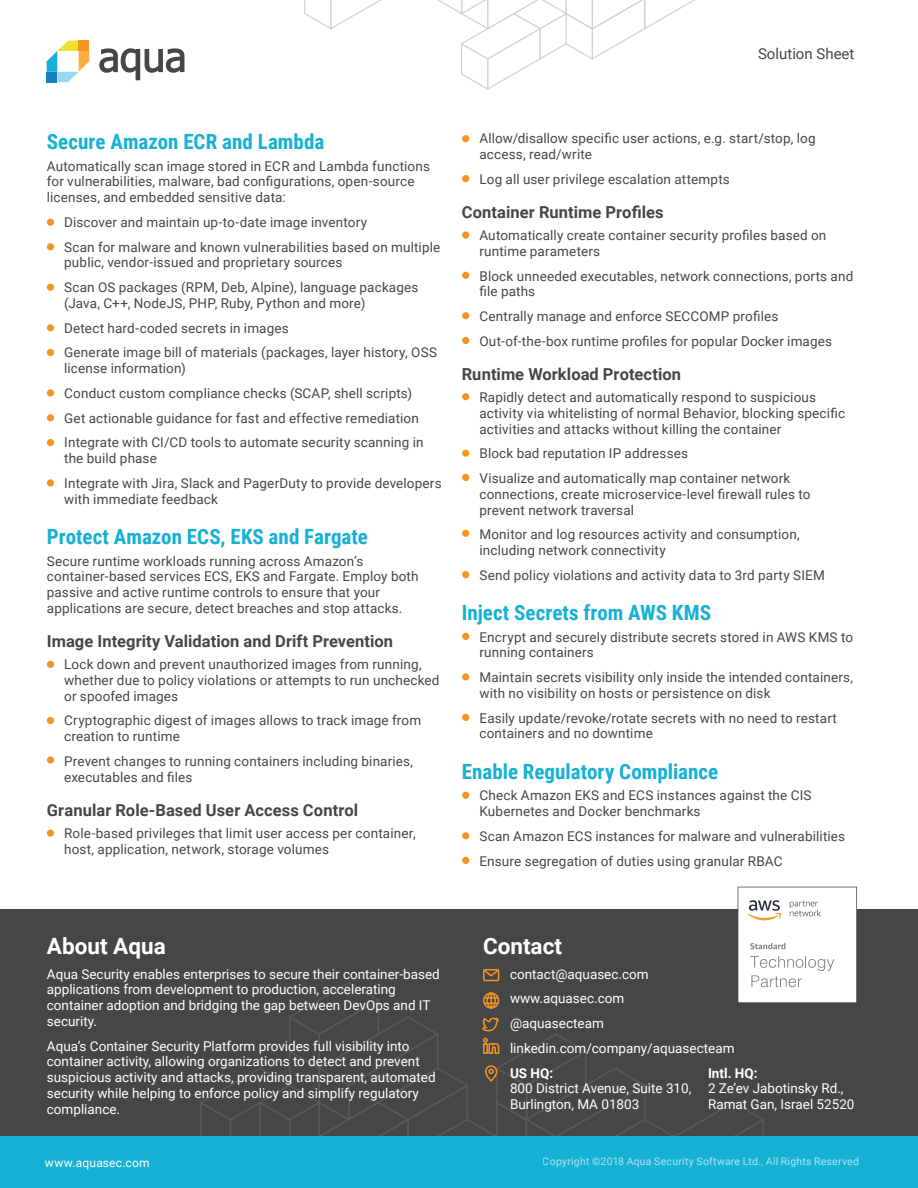
<style>
.page{position:relative;width:918px;height:1188px;background:#fff}
.page>*{position:absolute;margin:0;border:0;box-sizing:border-box;transform-origin:0 0}
.t1{font:700 22.5px "Roboto";color:#fff}
.t2{font:700 21px "Roboto Condensed";color:#16b1d5}
.t3{font:700 16.5px "Roboto";letter-spacing:.005em;color:#454647}
.t4{font:15px "Roboto";color:#454647}
.t5{font:13.5px/15.8px "Roboto";letter-spacing:.01em;color:#454647}
.t6{font:13.5px/15.8px "Roboto";color:#fff}
.t7{font:700 13.5px "Roboto";color:#fff}
.t8{font:12px "Roboto";letter-spacing:.015em;color:#fff}
.t9{font:10.5px "Roboto";letter-spacing:.02em;color:#fff}
</style>
<div class="page">
<div style="left:0;top:909px;width:918px;height:228px;background:#454647"></div>
<svg style="left:47px;top:41px;width:42px;height:41px"></svg>
<div style="left:79px;top:41px;width:10px;height:10px;background:#f69421"></div>
<div style="left:47px;top:72px;width:10px;height:10px;background:#1780c3"></div>
<svg style="left:99px;top:48px;width:86px;height:32px"></svg>
<div style="left:47px;top:219px;width:7px;height:7px;background:#f69421;border-radius:4px"></div>
<div style="left:47px;top:243px;width:7px;height:7px;background:#f69421;border-radius:4px"></div>
<div style="left:47px;top:284px;width:7px;height:7px;background:#f69421;border-radius:4px"></div>
<div style="left:47px;top:324px;width:7px;height:7px;background:#f69421;border-radius:4px"></div>
<div style="left:47px;top:349px;width:7px;height:7px;background:#f69421;border-radius:4px"></div>
<div style="left:47px;top:389px;width:7px;height:8px;background:#f69421;border-radius:4px"></div>
<div style="left:47px;top:414px;width:7px;height:7px;background:#f69421;border-radius:4px"></div>
<div style="left:47px;top:439px;width:7px;height:7px;background:#f69421;border-radius:4px"></div>
<div style="left:47px;top:479px;width:7px;height:8px;background:#f69421;border-radius:4px"></div>
<div style="left:47px;top:661px;width:7px;height:7px;background:#f69421;border-radius:4px"></div>
<div style="left:47px;top:717px;width:7px;height:7px;background:#f69421;border-radius:4px"></div>
<div style="left:47px;top:756px;width:7px;height:8px;background:#f69421;border-radius:4px"></div>
<div style="left:47px;top:830px;width:7px;height:7px;background:#f69421;border-radius:4px"></div>
<div style="left:462px;top:175px;width:7px;height:7px;background:#f69421;border-radius:4px"></div>
<div style="left:462px;top:135px;width:7px;height:7px;background:#f69421;border-radius:4px"></div>
<div style="left:462px;top:231px;width:7px;height:8px;background:#f69421;border-radius:4px"></div>
<div style="left:462px;top:272px;width:7px;height:7px;background:#f69421;border-radius:4px"></div>
<div style="left:462px;top:312px;width:7px;height:7px;background:#f69421;border-radius:4px"></div>
<div style="left:462px;top:337px;width:7px;height:7px;background:#f69421;border-radius:4px"></div>
<div style="left:462px;top:393px;width:7px;height:7px;background:#f69421;border-radius:4px"></div>
<div style="left:462px;top:450px;width:7px;height:7px;background:#f69421;border-radius:4px"></div>
<div style="left:462px;top:474px;width:7px;height:7px;background:#f69421;border-radius:4px"></div>
<div style="left:462px;top:530px;width:7px;height:7px;background:#f69421;border-radius:4px"></div>
<div style="left:462px;top:571px;width:7px;height:7px;background:#f69421;border-radius:4px"></div>
<div style="left:462px;top:633px;width:7px;height:7px;background:#f69421;border-radius:4px"></div>
<div style="left:462px;top:673px;width:7px;height:8px;background:#f69421;border-radius:4px"></div>
<div style="left:462px;top:714px;width:7px;height:7px;background:#f69421;border-radius:4px"></div>
<div style="left:462px;top:792px;width:7px;height:7px;background:#f69421;border-radius:4px"></div>
<div style="left:462px;top:832px;width:7px;height:7px;background:#f69421;border-radius:4px"></div>
<div style="left:462px;top:857px;width:7px;height:7px;background:#f69421;border-radius:4px"></div>
<div style="left:0;top:1137px;width:918px;height:51px;background:#16b1d5"></div>
<svg style="left:198px;top:887px;width:659px;height:250px"></svg>
<svg style="left:304px;top:0;width:77px;height:30px"></svg>
<svg style="left:437px;top:0;width:258px;height:90px"></svg>
<p class="t4" style="left:758px;top:43px;width:98px">Solution Sheet</p>
<h2 class="t2" style="left:47px;top:127px;width:279px">Secure Amazon ECR and Lambda</h2>
<p class="t5" style="left:47px;top:157px;width:385px">Automatically scan image stored in ECR and Lambda functions for vulnerabilities, malware, bad configurations, open-source licenses, and embedded sensitive data:</p>
<p class="t5" style="left:64px;top:209px;width:378px;line-height:24.8px">Discover and maintain up-to-date image inventory<br>Scan for malware and known vulnerabilities based on multiple</p>
<p class="t5" style="left:64px;top:250px;width:356px;line-height:24.8px">public, vendor-issued and proprietary sources<br>Scan OS packages (RPM, Deb, Alpine), language packages</p>
<p class="t5" style="left:64px;top:290px;width:374px;line-height:24.8px">(Java, C++, NodeJS, PHP, Ruby, Python and more)<br>Detect hard-coded secrets in images<br>Generate image bill of materials (packages, layer history, OSS</p>
<p class="t5" style="left:64px;top:355px;width:361px;line-height:24.8px">license information)<br>Conduct custom compliance checks (SCAP, shell scripts)<br>Get actionable guidance for fast and effective remediation Integrate with CI/CD tools to automate security scanning in</p>
<p class="t5" style="left:64px;top:445px;width:379px;line-height:24.8px">the build phase<br>Integrate with Jira, Slack and PagerDuty to provide developers</p>
<p class="t5" style="left:64px;top:490px;width:155px">with immediate feedback</p>
<h2 class="t2" style="left:47px;top:522px;width:323px">Protect Amazon ECS, EKS and Fargate</h2>
<p class="t5" style="left:47px;top:552px;width:373px">Secure runtime workloads running across Amazon’s container-based services ECS, EKS and Fargate. Employ both passive and active runtime controls to ensure that your applications are secure, detect breaches and stop attacks.</p>
<p class="t3" style="left:47px;top:630px;width:348px">Image Integrity Validation and Drift Prevention</p>
<p class="t5" style="left:64px;top:656px;width:377px">Lock down and prevent unauthorized images from running, whether due to policy violations or attempts to run unchecked or spoofed images</p>
<p class="t5" style="left:64px;top:712px;width:359px">Cryptographic digest of images allows to track image from creation to runtime</p>
<p class="t5" style="left:64px;top:753px;width:350px">Prevent changes to running containers including binaries, executables and files</p>
<p class="t3" style="left:47px;top:799px;width:313px">Granular Role-Based User Access Control</p>
<p class="t5" style="left:64px;top:825px;width:353px">Role-based privileges that limit user access per container, host, application, network, storage volumes</p>
<p class="t5" style="left:479px;top:130px;width:338px">Allow/disallow specific user actions, e.g. start/stop, log access, read/write</p>
<p class="t5" style="left:479px;top:171px;width:252px">Log all user privilege escalation attempts</p>
<p class="t3" style="left:462px;top:201px;width:203px">Container Runtime Profiles</p>
<p class="t5" style="left:479px;top:227px;width:348px">Automatically create container security profiles based on runtime parameters</p>
<p class="t5" style="left:479px;top:267px;width:375px">Block unneeded executables, network connections, ports and file paths</p>
<p class="t5" style="left:479px;top:303px;width:354px;line-height:24.8px">Centrally manage and enforce SECCOMP profiles<br>Out-of-the-box runtime profiles for popular Docker images</p>
<p class="t3" style="left:462px;top:363px;width:221px">Runtime Workload Protection</p>
<p class="t5" style="left:479px;top:389px;width:367px">Rapidly detect and automatically respond to suspicious activity via whitelisting of normal Behavior, blocking specific activities and attacks without killing the container</p>
<p class="t5" style="left:479px;top:441px;width:313px;line-height:24.8px">Block bad reputation IP addresses<br>Visualize and automatically map container network</p>
<p class="t5" style="left:479px;top:486px;width:332px">connections, create microservice-level firewall rules to prevent network traversal</p>
<p class="t5" style="left:479px;top:526px;width:322px">Monitor and log resources activity and consumption, including network connectivity</p>
<p class="t5" style="left:479px;top:567px;width:347px">Send policy violations and activity data to 3rd party SIEM</p>
<h2 class="t2" style="left:462px;top:598px;width:251px">Inject Secrets from AWS KMS</h2>
<p class="t5" style="left:479px;top:629px;width:375px">Encrypt and securely distribute secrets stored in AWS KMS to running containers</p>
<p class="t5" style="left:479px;top:669px;width:375px">Maintain secrets visibility only inside the intended containers, with no visibility on hosts or persistence on disk</p>
<p class="t5" style="left:479px;top:710px;width:359px">Easily update/revoke/rotate secrets with no need to restart containers and no downtime</p>
<h2 class="t2" style="left:462px;top:756px;width:258px">Enable Regulatory Compliance</h2>
<p class="t5" style="left:479px;top:787px;width:334px">Check Amazon EKS and ECS instances against the CIS<br>Kubernetes and Docker benchmarks</p>
<p class="t5" style="left:479px;top:823px;width:367px;line-height:24.8px">Scan Amazon ECS instances for malware and vulnerabilities<br>Ensure segregation of duties using granular RBAC</p>
<h1 class="t1" style="left:47px;top:930px;width:120px">About Aqua</h1>
<p class="t6" style="left:47px;top:965px;width:394px">Aqua Security enables enterprises to secure their container-based applications from development to production, accelerating container adoption and bridging the gap between DevOps and IT security.</p>
<p class="t6" style="left:47px;top:1037px;width:390px">Aqua’s Container Security Platform provides full visibility into container activity, allowing organizations to detect and prevent suspicious activity and attacks, providing transparent, automated security while helping to enforce policy and simplify regulatory compliance.</p>
<h1 class="t1" style="left:483px;top:930px;width:81px">Contact</h1>
<p class="t6" style="left:510px;top:961px;width:226px;line-height:24.8px">contact@aquasec.com www.aquasec.com<br>@aquasecteam linkedin.com/company/aquasecteam</p>
<p class="t7" style="left:510px;top:1063px;width:45px">US HQ:</p>
<p class="t6" style="left:510px;top:1080px;width:183px">800 District Avenue, Suite 310,<br>Burlington, MA 01803</p>
<p class="t7" style="left:708px;top:1063px;width:51px">Intl. HQ:</p>
<p class="t6" style="left:708px;top:1080px;width:148px">2 Ze’ev Jabotinsky Rd.,<br>Ramat Gan, Israel 52520</p>
<p class="t8" style="left:45px;top:1154px;width:106px">www.aquasec.com</p>
<p class="t9" style="left:543px;top:1154px;width:318px">Copyright ©2018 Aqua Security Software Ltd., All Rights Reserved</p>
</div>
